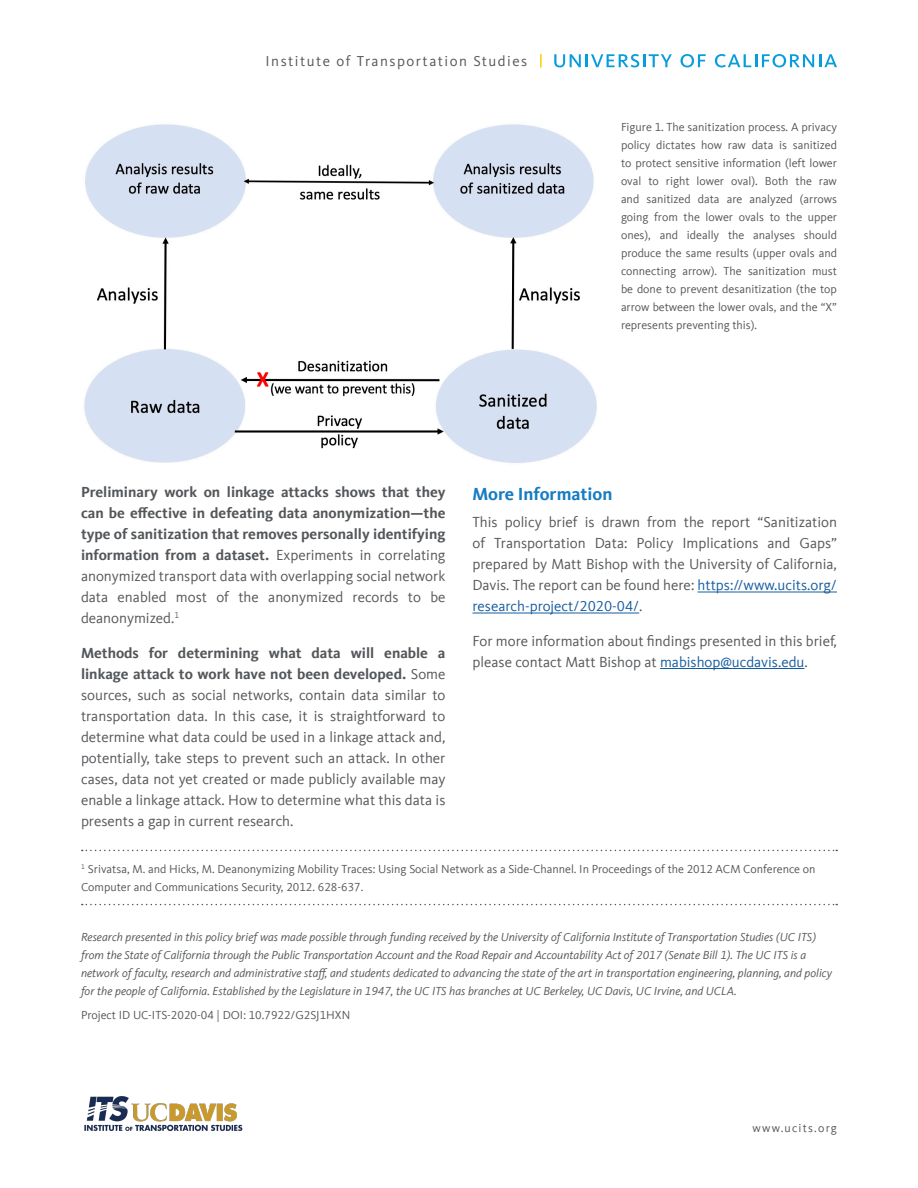
<style>
.page{position:relative;width:918px;height:1188px;background:#fff}
.page>*{position:absolute;margin:0;border:0;box-sizing:border-box;transform-origin:0 0}
.t1{font:700 18px "Kievit Offc Pro";color:#177cc1}
.Body{font:15px/21px "Kievit Offc Pro";color:#54575a;text-align:justify}
.Body-2{font:700 15px/21px "Kievit Offc Pro";color:#54575a;text-align:justify}
.t2{font:14.85px "Kievit Offc Pro";letter-spacing:.1em;color:#54575a}
.t3{font:italic 12px/18px "Kievit Offc Pro";color:#54575a}
.Figure_Caption{font:12px/18px "Kievit Offc Pro";color:#54575a;text-align:justify}
.Footnotes{font:12px/18px "Kievit Offc Pro";color:#54575a}
.Figure_Caption-2{font:12px "Kievit Offc Pro";letter-spacing:.1em;color:#54575a}
.s1{font-weight:400}
.s2{font-weight:700}
.s3{color:#175d9e}
</style>
<div class="page">
<img style="left:84px;top:1096px;width:159px;height:36px">
<hr style="left:698px;top:592px;width:139px;height:1px;background:#175d9e">
<hr style="left:472px;top:613px;width:167px;height:1px;background:#175d9e">
<hr style="left:660px;top:668px;width:144px;height:1px;background:#175d9e">
<svg style="left:82px;top:850px;width:755px;height:1px"></svg>
<svg style="left:82px;top:904px;width:755px;height:1px"></svg>
<img style="left:84px;top:124px;width:513px;height:339px">
<svg style="left:554px;top:54px;width:118px;height:13px"></svg>
<svg style="left:680px;top:54px;width:26px;height:13px"></svg>
<svg style="left:715px;top:54px;width:122px;height:13px"></svg>
<svg style="left:540px;top:54px;width:2px;height:13px"></svg>
<p class="t2" style="left:266px;top:53px;width:263px">Institute of Transportation Studies</p>
<p class="Figure_Caption" style="left:621px;top:118px;width:218px">Figure 1. The sanitization process. A privacy policy dictates how raw data is sanitized to protect sensitive information (left lower oval to right lower oval). Both the raw and sanitized data are analyzed (arrows going from the lower ovals to the upper ones), and ideally the analyses should produce the same results (upper ovals and connecting arrow). The sanitization must be done to prevent desanitization (the top arrow between the lower ovals, and the “X” represents preventing this).</p>
<p class="Body-2" style="left:81px;top:482px;width:366px">Preliminary work on linkage attacks shows that they can be effective in defeating data anonymization—the type of sanitization that removes personally identifying information from a dataset. <span class="s1">Experiments in correlating anonymized transport data with overlapping social network data enabled most of the anonymized records to be deanonymized.</span><sup>1</sup></p>
<p class="Body" style="left:81px;top:642px;width:366px"><span class="s2">Methods for determining what data will enable a linkage attack to work have not been developed.</span> Some sources, such as social networks, contain data similar to transportation data. In this case, it is straightforward to determine what data could be used in a linkage attack and, potentially, take steps to prevent such an attack. In other cases, data not yet created or made publicly available may enable a linkage attack. How to determine what this data is presents a gap in current research.</p>
<p class="t1" style="left:472px;top:483px;width:141px">More Information</p>
<p class="Body" style="left:472px;top:512px;width:366px">This policy brief is drawn from the report “Sanitization of Transportation Data: Policy Implications and Gaps” prepared by Matt Bishop with the University of California, Davis. The report can be found here: <span class="s3">https://www.ucits.org/ research-project/2020-04/</span>.</p>
<p class="Body" style="left:472px;top:630px;width:366px">For more information about findings presented in this brief, please contact Matt Bishop at <span class="s3">mabishop@ucdavis.edu</span>.</p>
<p class="Footnotes" style="left:81px;top:860px;width:736px"><sup>1</sup> Srivatsa, M. and Hicks, M. Deanonymizing Mobility Traces: Using Social Network as a Side-Channel. In Proceedings of the 2012 ACM Conference on<br>Computer and Communications Security, 2012. 628-637.</p>
<p class="t3" style="left:81px;top:928px;width:753px">Research presented in this policy brief was made possible through funding received by the University of California Institute of Transportation Studies (UC ITS) from the State of California through the Public Transportation Account and the Road Repair and Accountability Act of 2017 (Senate Bill 1). The UC ITS is a network of faculty, research and administrative staff, and students dedicated to advancing the state of the art in transportation engineering, planning, and policy for the people of California. Established by the Legislature in 1947, the UC ITS has branches at UC Berkeley, UC Davis, UC Irvine, and UCLA.</p>
<p class="Figure_Caption" style="left:81px;top:1006px;width:271px">Project ID UC-ITS-2020-04 | DOI: 10.7922/G2SJ1HXN</p>
<p class="Figure_Caption-2" style="left:753px;top:1121px;width:86px">www.ucits.org</p>
</div>
